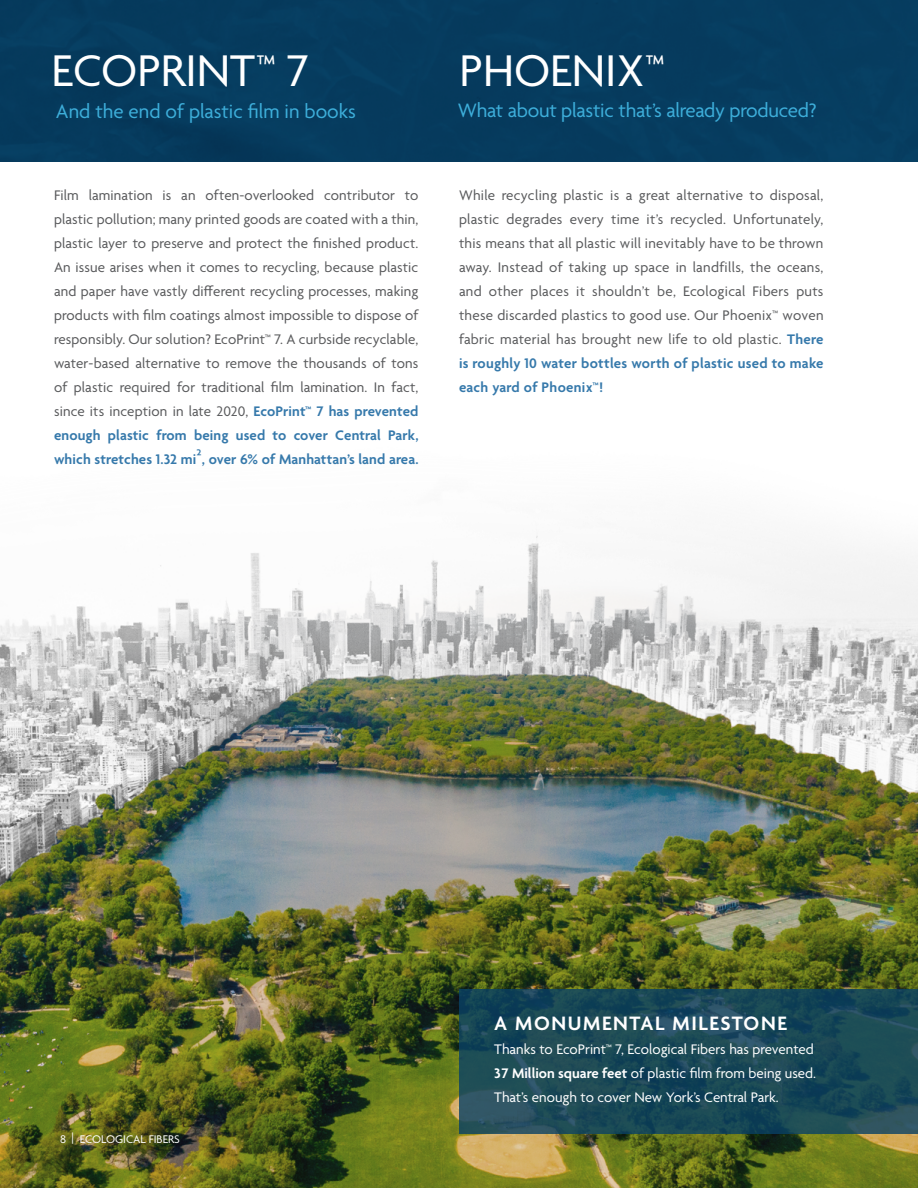
<style>
.page{position:relative;width:918px;height:1188px;background:#fff}
.page>*{position:absolute;margin:0;border:0;box-sizing:border-box;transform-origin:0 0}
.t1{font:48px "Agenda";color:#fff}
.t2{font:21px "Agenda";letter-spacing:-.01em;color:#3daeda}
.t3{font:600 21px "Agenda";letter-spacing:.075em;color:#fff}
.t4{font:15px/24px "Agenda";letter-spacing:.01em;color:#58595b;text-align:justify}
.t5{font:15px/24px "Agenda";color:#fff}
.t6{font:12px "Agenda";color:#fff}
.s1{font-weight:600;color:#3679ab}
.s2{font-weight:600}
</style>
<div class="page">
<img style="left:0;top:535px;width:917px;height:653px">
<img style="left:917px;top:565px;width:1px;height:623px">
<svg style="left:459px;top:990px;width:459px;height:144px;background:#1b4857"></svg>
<div style="left:0;top:0;width:918px;height:162px;background:#063b5e"></div>
<h1 class="t1" style="left:52px;top:45px;width:259px">ECOPRINT™ 7</h1>
<h2 class="t2" style="left:56px;top:100px;width:301px">And the end of plastic film in books</h2>
<p class="t4" style="left:54px;top:184px;width:366px">Film lamination is an often-overlooked contributor to plastic pollution; many printed goods are coated with a thin, plastic layer to preserve and protect the finished product.<br>An issue arises when it comes to recycling, because plastic and paper have vastly different recycling processes, making products with film coatings almost impossible to dispose of responsibly. Our solution? EcoPrint™ 7. A curbside recyclable, water-based alternative to remove the thousands of tons of plastic required for traditional film lamination. In fact, since its inception in late 2020, <span class="s1">EcoPrint™ 7 has prevented enough plastic from being used to cover Central Park, which stretches 1.32 mi</span><sup>²</sup><span class="s1">, over 6% of Manhattan’s land area.</span></p>
<h1 class="t1" style="left:460px;top:45px;width:207px">PHOENIX™</h1>
<h2 class="t2" style="left:458px;top:99px;width:361px">What about plastic that’s already produced?</h2>
<p class="t4" style="left:459px;top:184px;width:366px">While recycling plastic is a great alternative to disposal, plastic degrades every time it’s recycled. Unfortunately, this means that all plastic will inevitably have to be thrown away. Instead of taking up space in landfills, the oceans, and other places it shouldn’t be, Ecological Fibers puts these discarded plastics to good use. Our Phoenix™ woven fabric material has brought new life to old plastic. <span class="s1">There is roughly 10 water bottles worth of plastic used to make each yard of Phoenix™!</span></p>
<p class="t6" style="left:60px;top:1132px;width:121px">8 | ECOLOGICAL FIBERS</p>
<h2 class="t3" style="left:494px;top:1012px;width:294px">A MONUMENTAL MILESTONE</h2>
<p class="t5" style="left:494px;top:1039px;width:323px">Thanks to EcoPrint™ 7, Ecological Fibers has prevented<br><span class="s2">37 Million square feet</span> of plastic film from being used.<br>That’s enough to cover New York’s Central Park.</p>
</div>
